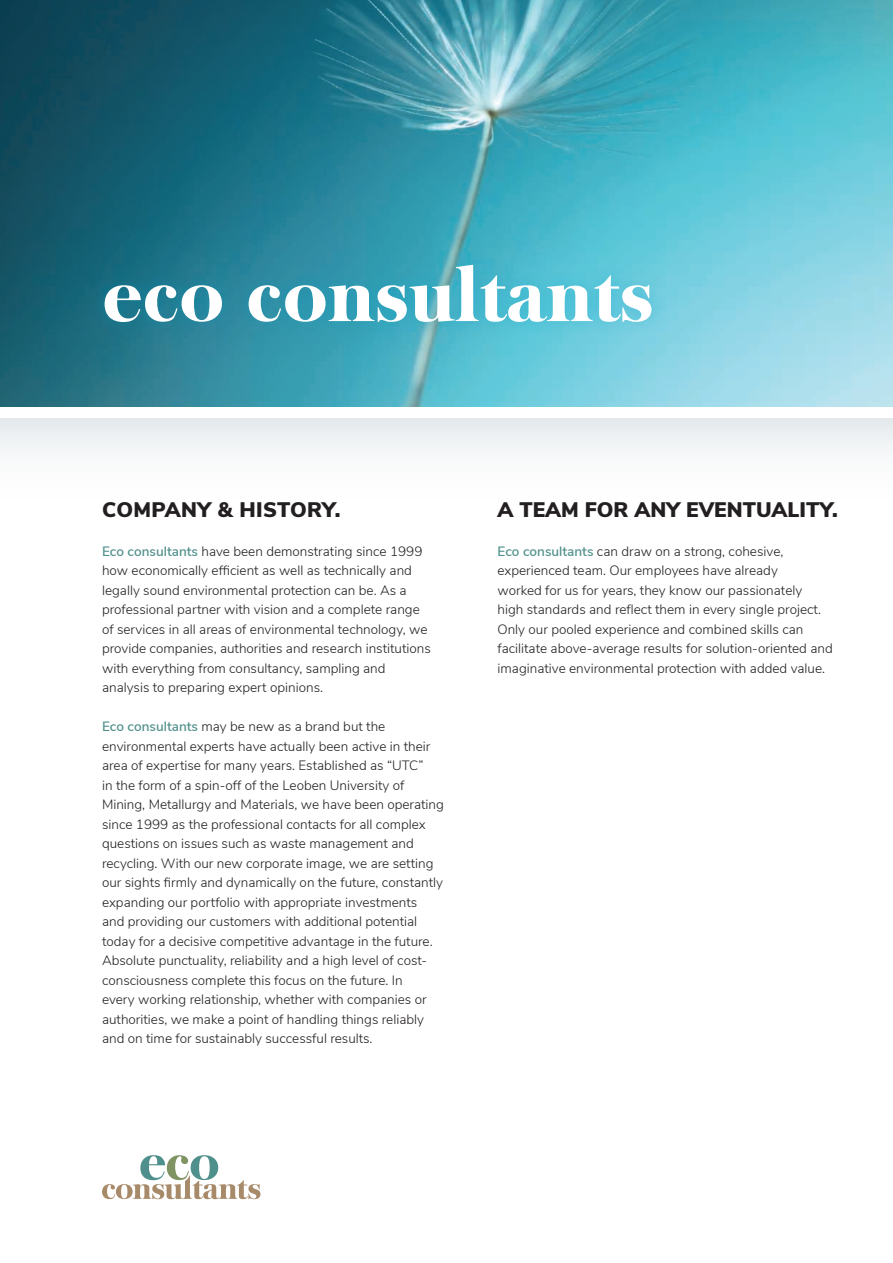
<style>
.page{position:relative;width:893px;height:1263px;background:#fff}
.page>*{position:absolute;margin:0;border:0;box-sizing:border-box;transform-origin:0 0}
.t1{font:800 75px "Baskerville";color:#fff}
.t2{font:900 21px "Nunito Sans";color:#231f20}
.t3{font:900 21px "Nunito Sans";letter-spacing:.02em;color:#231f20}
.t4{font:300 13.5px/19.5px "Nunito Sans";color:#231f20}
.s1{font-weight:600;color:#50908c}
</style>
<div class="page">
<img style="left:0;top:0;width:893px;height:406px">
<div style="left:89px;top:250px;width:577px;height:87px;background:#009fca;opacity:.35"></div>
<svg style="left:102px;top:1155px;width:158px;height:44px"></svg>
<div style="left:0;top:418px;width:893px;height:103px;background:linear-gradient(to bottom,#eaedf0,#fff)"></div>
<h1 class="t1" style="left:102px;top:248px;width:553px">eco consultants</h1>
<h2 class="t3" style="left:102px;top:494px;width:240px">COMPANY &amp; HISTORY.</h2>
<p class="t4" style="left:102px;top:540px;width:330px"><span class="s1">Eco consultants</span> have been demonstrating since 1999 how economically efficient as well as technically and legally sound environmental protection can be. As a professional partner with vision and a complete range of services in all areas of environmental technology, we provide companies, authorities and research institutions with everything from consultancy, sampling and analysis to preparing expert opinions.</p>
<p class="t4" style="left:102px;top:716px;width:343px"><span class="s1">Eco consultants</span> may be new as a brand but the environmental experts have actually been active in their area of expertise for many years. Established as “UTC”<br>in the form of a spin-off of the Leoben University of Mining, Metallurgy and Materials, we have been operating since 1999 as the professional contacts for all complex questions on issues such as waste management and recycling. With our new corporate image, we are setting our sights firmly and dynamically on the future, constantly expanding our portfolio with appropriate investments<br>and providing our customers with additional potential today for a decisive competitive advantage in the future.<br>Absolute punctuality, reliability and a high level of cost&shy;consciousness complete this focus on the future. In<br>every working relationship, whether with companies or authorities, we make a point of handling things reliably and on time for sustainably successful results.</p>
<h2 class="t2" style="left:497px;top:494px;width:342px">A TEAM FOR ANY EVENTUALITY.</h2>
<p class="t4" style="left:497px;top:540px;width:337px"><span class="s1">Eco consultants</span> can draw on a strong, cohesive, experienced team. Our employees have already<br>worked for us for years, they know our passionately<br>high standards and reflect them in every single project.<br>Only our pooled experience and combined skills can facilitate above-average results for solution-oriented and imaginative environmental protection with added value.</p>
</div>
